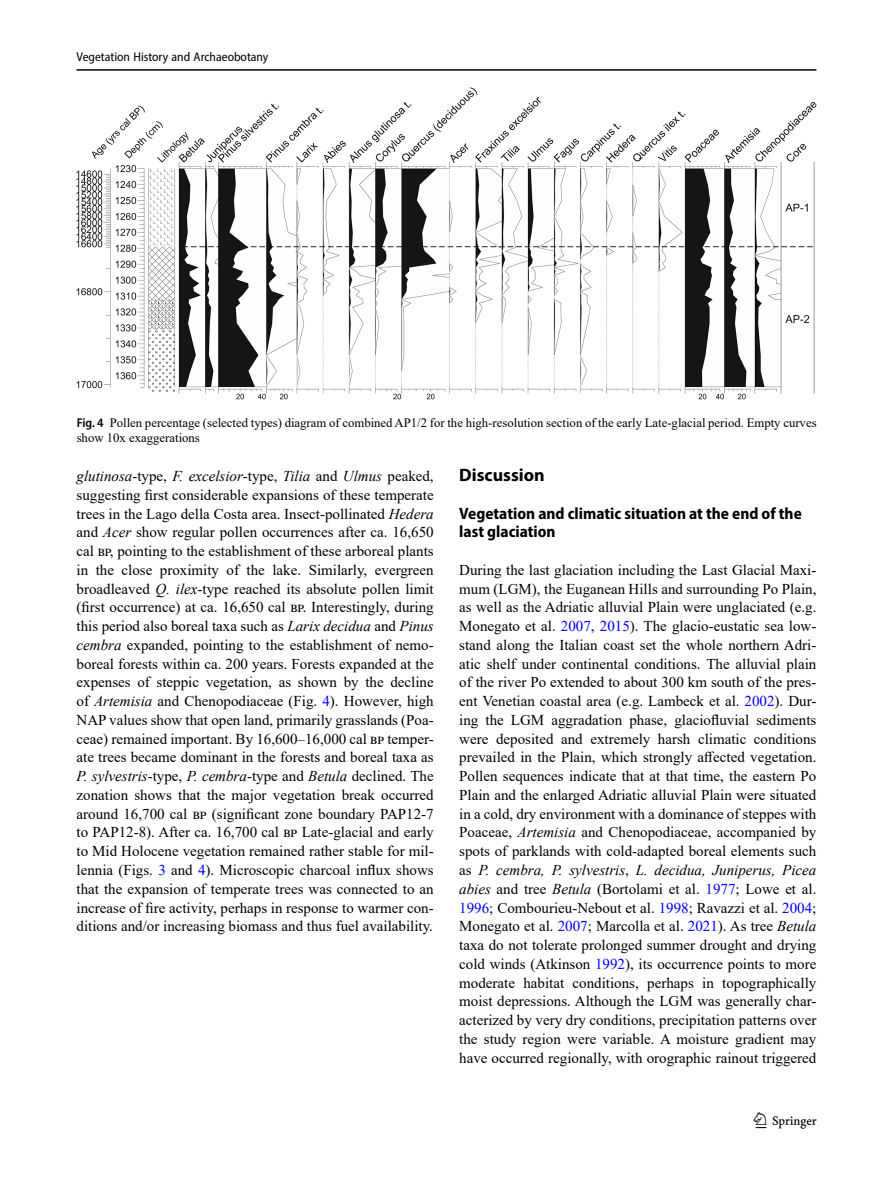
<style>
.page{position:relative;width:893px;height:1187px;background:#fff}
.page>*{position:absolute;margin:0;border:0;box-sizing:border-box;transform-origin:0 0}
.t1{font:22.5px "Springnew";color:#000}
.Head_1{font:700 18px "Myriad Pro";color:#000}
.Head_2_After_1{font:700 semi-condensed 16.5px/18.8px "Myriad Pro";color:#000}
.Body_Text{font:15px/18.8px "Times New Roman";color:#000;text-align:justify}
.Body_Text_Indent{font:15px/18.8px "Times New Roman";color:#000;text-align:justify}
.Figure_Caption{font:12.75px/15px "Times New Roman";color:#000}
.t2{font:semi-condensed 12.75px "Myriad Pro";color:#000}
.s1{font-family:"Myriad Pro";font-weight:600;font-stretch:semi-condensed}
.s2{font-style:italic}
.s3{color:#00f}
</style>
<div class="page">
<hr style="left:77px;top:69px;width:739px;height:2px;background:#000">
<img style="left:77px;top:87px;width:740px;height:312px">
<p class="t2" style="left:77px;top:49px;width:193px">Vegetation History and Archaeobotany</p>
<p class="Figure_Caption" style="left:77px;top:415px;width:741px"><span class="s1">Fig. 4</span> Pollen percentage (selected types) diagram of combined AP1/2 for the high-resolution section of the early Late-glacial period. Empty curves show 10x exaggerations</p>
<p class="Body_Text_Indent" style="left:77px;top:466px;width:359px"><span class="s2">glutinosa</span>-type, <span class="s2">F. excelsior</span>-type, <span class="s2">Tilia</span> and <span class="s2">Ulmus</span> peaked, suggesting first considerable expansions of these temperate trees in the Lago della Costa area. Insect-pollinated <span class="s2">Hedera </span>and <span class="s2">Acer</span> show regular pollen occurrences after ca. 16,650 cal bp, pointing to the establishment of these arboreal plants in the close proximity of the lake. Similarly, evergreen broadleaved <span class="s2">Q. ilex</span>-type reached its absolute pollen limit (first occurrence) at ca. 16,650 cal bp. Interestingly, during this period also boreal taxa such as <span class="s2">Larix decidua</span> and <span class="s2">Pinus cembra</span> expanded, pointing to the establishment of nemo&shy;boreal forests within ca. 200 years. Forests expanded at the expenses of steppic vegetation, as shown by the decline of <span class="s2">Artemisia</span> and Chenopodiaceae (Fig. <span class="s3">4</span>). However, high NAP values show that open land, primarily grasslands (Poa&shy;ceae) remained important. By 16,600–16,000 cal bp temper&shy;ate trees became dominant in the forests and boreal taxa as <span class="s2">P. sylvestris</span>-type, <span class="s2">P. cembra</span>-type and <span class="s2">Betula</span> declined. The zonation shows that the major vegetation break occurred around 16,700 cal bp (significant zone boundary PAP12-7 to PAP12-8). After ca. 16,700 cal bp Late-glacial and early to Mid Holocene vegetation remained rather stable for mil&shy;lennia (Figs. <span class="s3">3</span> and <span class="s3">4</span>). Microscopic charcoal influx shows that the expansion of temperate trees was connected to an increase of fire activity, perhaps in response to warmer con&shy;ditions and/or increasing biomass and thus fuel availability.</p>
<p class="Head_1" style="left:459px;top:463px;width:87px">Discussion</p>
<p class="Head_2_After_1" style="left:459px;top:503px;width:344px">Vegetation and climatic situation at the end of the last glaciation</p>
<p class="Body_Text" style="left:459px;top:560px;width:359px">During the last glaciation including the Last Glacial Maxi&shy;mum (LGM), the Euganean Hills and surrounding Po Plain, as well as the Adriatic alluvial Plain were unglaciated (e.g.<br>Monegato et al. <span class="s3">2007</span>, <span class="s3">2015</span>). The glacio-eustatic sea low&shy;stand along the Italian coast set the whole northern Adri&shy;atic shelf under continental conditions. The alluvial plain of the river Po extended to about 300 km south of the pres&shy;ent Venetian coastal area (e.g. Lambeck et al. <span class="s3">2002</span>). Dur&shy;ing the LGM aggradation phase, glaciofluvial sediments were deposited and extremely harsh climatic conditions prevailed in the Plain, which strongly affected vegetation.<br>Pollen sequences indicate that at that time, the eastern Po Plain and the enlarged Adriatic alluvial Plain were situated in a cold, dry environment with a dominance of steppes with Poaceae, <span class="s2">Artemisia</span> and Chenopodiaceae, accompanied by spots of parklands with cold-adapted boreal elements such as <span class="s2">P. cembra, P. sylvestris</span>, <span class="s2">L. decidua, Juniperus, Picea abies</span> and tree <span class="s2">Betula</span> (Bortolami et al. <span class="s3">1977</span>; Lowe et al.<br><span class="s3">1996</span>; Combourieu-Nebout et al. <span class="s3">1998</span>; Ravazzi et al. <span class="s3">2004</span>; Monegato et al. <span class="s3">2007</span>; Marcolla et al. <span class="s3">2021</span>). As tree <span class="s2">Betula </span>taxa do not tolerate prolonged summer drought and drying cold winds (Atkinson <span class="s3">1992</span>), its occurrence points to more moderate habitat conditions, perhaps in topographically moist depressions. Although the LGM was generally char&shy;acterized by very dry conditions, precipitation patterns over the study region were variable. A moisture gradient may have occurred regionally, with orographic rainout triggered</p>
<h1 class="t1" style="left:756px;top:1107px;width:63px">1 3</h1>
</div>
